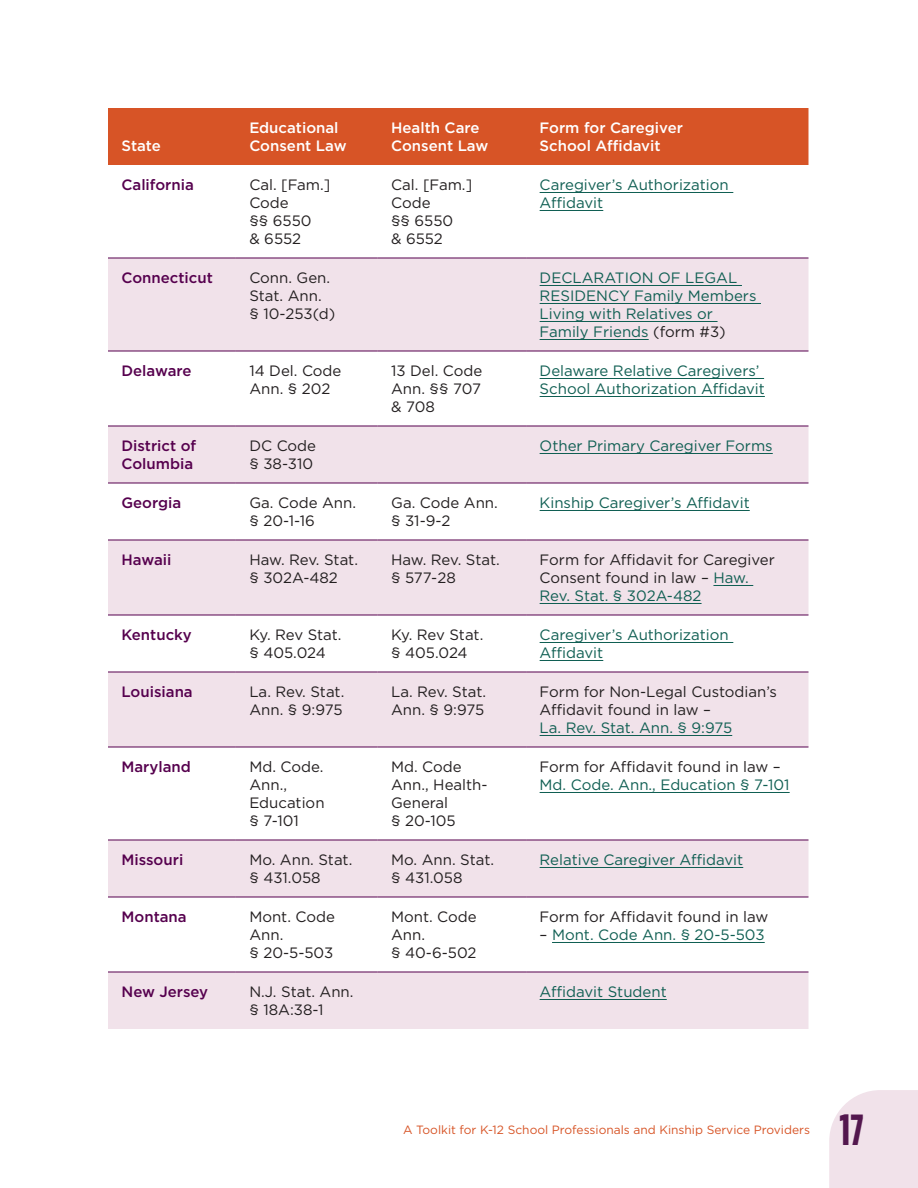
<style>
.page{position:relative;width:918px;height:1188px;background:#fff}
.page>*{position:absolute;margin:0;border:0;box-sizing:border-box;transform-origin:0 0}
.t1{font:700 43.5px "Gotham Condensed";color:#53174e}
.t2{font:15px/18px "Gotham";color:#231f20}
.t3{font:15px/18px "Gotham";color:#105f53}
.t4{font:500 15px/18px "Gotham";color:#56004e}
.t5{font:500 15px/18px "Gotham";color:#fff}
.t6{font:12px "Gotham";color:#d75426}
.s1{color:#231f20}
.s2{color:#105f53}
</style>
<div class="page">
<div style="left:829px;top:1090px;width:89px;height:98px;background:#f1e2ea"></div>
<div style="left:108px;top:108px;width:700px;height:57px;background:#d75426"></div>
<svg style="left:108px;top:259px;width:700px;height:770px;fill:#f1e2ea"></svg>
<hr style="left:108px;top:258px;width:128px;height:1px;background:#56004e">
<hr style="left:236px;top:258px;width:142px;height:1px;background:#56004e">
<hr style="left:378px;top:258px;width:148px;height:1px;background:#56004e">
<hr style="left:526px;top:258px;width:282px;height:1px;background:#56004e">
<hr style="left:108px;top:351px;width:128px;height:1px;background:#56004e">
<hr style="left:236px;top:351px;width:142px;height:1px;background:#56004e">
<hr style="left:378px;top:351px;width:148px;height:1px;background:#56004e">
<hr style="left:526px;top:351px;width:282px;height:1px;background:#56004e">
<hr style="left:108px;top:426px;width:128px;height:1px;background:#56004e">
<hr style="left:236px;top:426px;width:142px;height:1px;background:#56004e">
<hr style="left:378px;top:426px;width:148px;height:1px;background:#56004e">
<hr style="left:526px;top:426px;width:282px;height:1px;background:#56004e">
<hr style="left:108px;top:483px;width:128px;height:1px;background:#56004e">
<hr style="left:236px;top:483px;width:142px;height:1px;background:#56004e">
<hr style="left:378px;top:483px;width:148px;height:1px;background:#56004e">
<hr style="left:526px;top:483px;width:282px;height:1px;background:#56004e">
<hr style="left:108px;top:540px;width:128px;height:1px;background:#56004e">
<hr style="left:236px;top:540px;width:142px;height:1px;background:#56004e">
<hr style="left:378px;top:540px;width:148px;height:1px;background:#56004e">
<hr style="left:526px;top:540px;width:282px;height:1px;background:#56004e">
<hr style="left:108px;top:615px;width:128px;height:1px;background:#56004e">
<hr style="left:236px;top:615px;width:142px;height:1px;background:#56004e">
<hr style="left:378px;top:615px;width:148px;height:1px;background:#56004e">
<hr style="left:526px;top:615px;width:282px;height:1px;background:#56004e">
<hr style="left:108px;top:672px;width:128px;height:1px;background:#56004e">
<hr style="left:236px;top:672px;width:142px;height:1px;background:#56004e">
<hr style="left:378px;top:672px;width:148px;height:1px;background:#56004e">
<hr style="left:526px;top:672px;width:282px;height:1px;background:#56004e">
<hr style="left:108px;top:747px;width:128px;height:1px;background:#56004e">
<hr style="left:236px;top:747px;width:142px;height:1px;background:#56004e">
<hr style="left:378px;top:747px;width:148px;height:1px;background:#56004e">
<hr style="left:526px;top:747px;width:282px;height:1px;background:#56004e">
<hr style="left:108px;top:840px;width:128px;height:1px;background:#56004e">
<hr style="left:236px;top:840px;width:142px;height:1px;background:#56004e">
<hr style="left:378px;top:840px;width:148px;height:1px;background:#56004e">
<hr style="left:526px;top:840px;width:282px;height:1px;background:#56004e">
<hr style="left:108px;top:897px;width:128px;height:1px;background:#56004e">
<hr style="left:236px;top:897px;width:142px;height:1px;background:#56004e">
<hr style="left:378px;top:897px;width:148px;height:1px;background:#56004e">
<hr style="left:526px;top:897px;width:282px;height:1px;background:#56004e">
<hr style="left:108px;top:972px;width:128px;height:1px;background:#56004e">
<hr style="left:236px;top:972px;width:142px;height:1px;background:#56004e">
<hr style="left:378px;top:972px;width:148px;height:1px;background:#56004e">
<hr style="left:526px;top:972px;width:282px;height:1px;background:#56004e">
<hr style="left:540px;top:192px;width:193px;height:1px;background:#105f53">
<hr style="left:540px;top:210px;width:63px;height:1px;background:#105f53">
<hr style="left:540px;top:285px;width:202px;height:1px;background:#105f53">
<hr style="left:540px;top:303px;width:221px;height:1px;background:#105f53">
<hr style="left:540px;top:321px;width:178px;height:1px;background:#105f53">
<hr style="left:540px;top:339px;width:109px;height:1px;background:#105f53">
<hr style="left:540px;top:378px;width:224px;height:1px;background:#105f53">
<hr style="left:540px;top:396px;width:225px;height:1px;background:#105f53">
<hr style="left:540px;top:453px;width:233px;height:1px;background:#105f53">
<hr style="left:540px;top:510px;width:210px;height:1px;background:#105f53">
<hr style="left:713px;top:585px;width:40px;height:1px;background:#105f53">
<hr style="left:540px;top:603px;width:162px;height:1px;background:#105f53">
<hr style="left:540px;top:642px;width:193px;height:1px;background:#105f53">
<hr style="left:540px;top:660px;width:63px;height:1px;background:#105f53">
<hr style="left:540px;top:735px;width:192px;height:1px;background:#105f53">
<hr style="left:540px;top:792px;width:250px;height:1px;background:#105f53">
<hr style="left:540px;top:867px;width:203px;height:1px;background:#105f53">
<hr style="left:552px;top:942px;width:213px;height:1px;background:#105f53">
<hr style="left:540px;top:999px;width:127px;height:1px;background:#105f53">
<p class="t5" style="left:122px;top:137px;width:41px">State</p>
<p class="t5" style="left:249px;top:119px;width:99px">Educational<br>Consent Law</p>
<p class="t5" style="left:391px;top:119px;width:99px">Health Care<br>Consent Law</p>
<p class="t5" style="left:540px;top:119px;width:145px">Form for Caregiver<br>School Affidavit</p>
<p class="t4" style="left:122px;top:176px;width:74px">California</p>
<p class="t2" style="left:249px;top:176px;width:83px">Cal. [Fam.]<br>Code<br>§§ 6550<br>&amp; 6552</p>
<p class="t2" style="left:391px;top:176px;width:83px">Cal. [Fam.]<br>Code<br>§§ 6550<br>&amp; 6552</p>
<p class="t3" style="left:540px;top:176px;width:191px">Caregiver’s Authorization<br>Affidavit</p>
<p class="t4" style="left:122px;top:269px;width:93px">Connecticut</p>
<p class="t2" style="left:249px;top:269px;width:88px">Conn. Gen.<br>Stat. Ann.<br>§ 10-253(d)</p>
<p class="t3" style="left:540px;top:269px;width:218px">DECLARATION OF LEGAL<br>RESIDENCY Family Members<br>Living with Relatives or<br>Family Friends <span class="s1">(form #3)</span></p>
<p class="t4" style="left:122px;top:362px;width:71px">Delaware</p>
<p class="t2" style="left:249px;top:362px;width:94px">14 Del. Code<br>Ann. § 202</p>
<p class="t2" style="left:391px;top:362px;width:93px;text-align:justify">13 Del. Code Ann. §§ 707 &amp; 708</p>
<p class="t3" style="left:540px;top:362px;width:227px">Delaware Relative Caregivers’<br>School Authorization Affidavit</p>
<p class="t4" style="left:122px;top:437px;width:76px">District of<br>Columbia</p>
<p class="t2" style="left:249px;top:437px;width:68px">DC Code § 38-310</p>
<p class="t3" style="left:540px;top:437px;width:235px">Other Primary Caregiver Forms</p>
<p class="t4" style="left:122px;top:494px;width:61px">Georgia</p>
<p class="t2" style="left:249px;top:494px;width:108px">Ga. Code Ann. § 20-1-16</p>
<p class="t2" style="left:391px;top:494px;width:108px">Ga. Code Ann. § 31-9-2</p>
<p class="t3" style="left:540px;top:494px;width:212px">Kinship Caregiver’s Affidavit</p>
<p class="t4" style="left:122px;top:551px;width:51px">Hawaii</p>
<p class="t2" style="left:249px;top:551px;width:110px">Haw. Rev. Stat. § 302A-482</p>
<p class="t2" style="left:391px;top:551px;width:110px">Haw. Rev. Stat. § 577-28</p>
<p class="t2" style="left:540px;top:551px;width:237px">Form for Affidavit for Caregiver<br>Consent found in law – <span class="s2">Haw.<br>Rev. Stat. § 302A-482</span></p>
<p class="t4" style="left:122px;top:626px;width:72px">Kentucky</p>
<p class="t2" style="left:249px;top:626px;width:94px">Ky. Rev Stat. § 405.024</p>
<p class="t2" style="left:391px;top:626px;width:94px">Ky. Rev Stat. § 405.024</p>
<p class="t3" style="left:540px;top:626px;width:191px">Caregiver’s Authorization<br>Affidavit</p>
<p class="t4" style="left:122px;top:683px;width:73px">Louisiana</p>
<p class="t2" style="left:249px;top:683px;width:96px">La. Rev. Stat.<br>Ann. § 9:975</p>
<p class="t2" style="left:391px;top:683px;width:96px">La. Rev. Stat.<br>Ann. § 9:975</p>
<p class="t2" style="left:540px;top:683px;width:239px">Form for Non-Legal Custodian’s<br>Affidavit found in law –<br><span class="s2">La. Rev. Stat. Ann. § 9:975</span></p>
<p class="t4" style="left:122px;top:758px;width:71px">Maryland</p>
<p class="t2" style="left:249px;top:758px;width:77px">Md. Code.<br>Ann.,<br>Education § 7-101</p>
<p class="t2" style="left:391px;top:758px;width:98px">Md. Code<br>Ann., Health-<br>General<br>§ 20-105</p>
<p class="t3" style="left:540px;top:758px;width:252px"><span class="s1">Form for Affidavit found in law –<br></span>Md. Code. Ann., Education § 7-101</p>
<p class="t4" style="left:122px;top:851px;width:63px">Missouri</p>
<p class="t2" style="left:249px;top:851px;width:105px">Mo. Ann. Stat. § 431.058</p>
<p class="t2" style="left:391px;top:851px;width:105px">Mo. Ann. Stat. § 431.058</p>
<p class="t3" style="left:540px;top:851px;width:205px">Relative Caregiver Affidavit</p>
<p class="t4" style="left:122px;top:908px;width:67px">Montana</p>
<p class="t2" style="left:249px;top:908px;width:87px">Mont. Code<br>Ann.<br>§ 20-5-503</p>
<p class="t2" style="left:391px;top:908px;width:87px">Mont. Code<br>Ann.<br>§ 40-6-502</p>
<p class="t2" style="left:540px;top:908px;width:230px">Form for Affidavit found in law</p>
<p class="t3" style="left:540px;top:926px;width:227px"><span class="s1">–</span> Mont. Code Ann. § 20-5-503</p>
<p class="t4" style="left:122px;top:983px;width:88px">New Jersey</p>
<p class="t2" style="left:249px;top:983px;width:106px">N.J. Stat. Ann. § 18A:38-1</p>
<p class="t3" style="left:540px;top:983px;width:129px">Affidavit Student</p>
<p class="t6" style="left:403px;top:1123px;width:408px">A Toolkit for K-12 School Professionals and Kinship Service Providers</p>
<h1 class="t1" style="left:839px;top:1105px;width:26px">17</h1>
</div>
